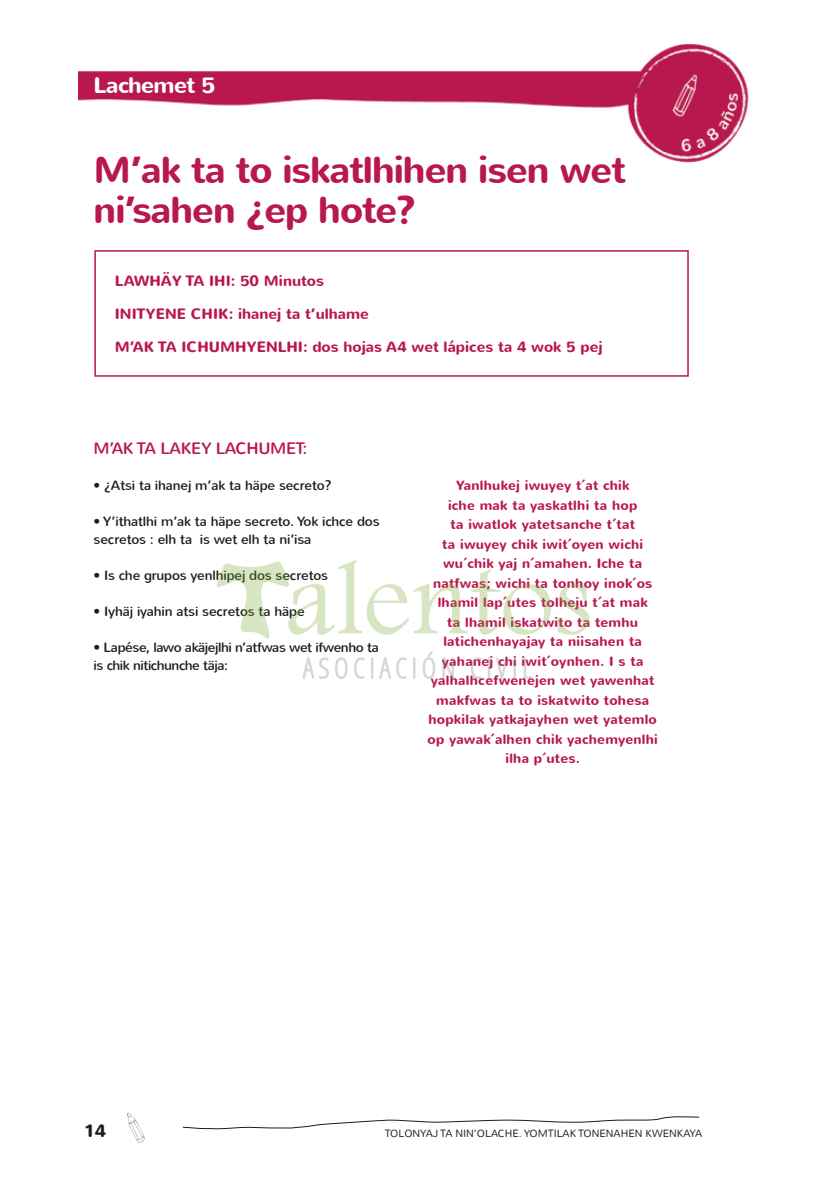
<style>
.page{position:relative;width:830px;height:1191px;background:#fff}
.page>*{position:absolute;margin:0;border:0;box-sizing:border-box;transform-origin:0 0}
.t1{font:700 37.5px/40.5px "Nunito";letter-spacing:-.025em;color:#b91750}
.t2{font:700 22.5px "Nunito";letter-spacing:-.025em;color:#fff}
.t3{font:700 18px "Nunito";color:#1d1d1b}
.t4{font:16.5px "Nunito";letter-spacing:-.025em;color:#b91750}
.t5{font:700 15px "Nunito";color:#b91750}
.t6{font:700 13.5px/19.5px "Nunito";letter-spacing:.02em;color:#b91750;text-align:center}
.t7{font:13.5px/18px "Nunito";letter-spacing:-.01em;color:#1d1d1b}
.t8{font:13.5px/18px "Nunito";letter-spacing:-.03em;color:#1d1d1b}
.t9{font:300 10.5px "Nunito";color:#1d1d1b}
</style>
<div class="page">
<img style="left:128px;top:1112px;width:9px;height:29px">
<img style="left:78px;top:43px;width:671px;height:120px">
<div style="left:94px;top:250px;width:594px;height:127px;border:2px solid #b91750"></div>
<svg style="left:137px;top:1112px;width:562px;height:31px"></svg>
<svg style="left:217px;top:560px;width:334px;height:79px"></svg>
<svg style="left:557px;top:584px;width:32px;height:51px"></svg>
<svg style="left:302px;top:656px;width:63px;height:23px"></svg>
<hr style="left:371px;top:657px;width:2px;height:21px;background:#78797c">
<svg style="left:379px;top:657px;width:28px;height:22px"></svg>
<hr style="left:413px;top:657px;width:2px;height:21px;background:#78797c">
<svg style="left:422px;top:651px;width:13px;height:28px"></svg>
<svg style="left:442px;top:657px;width:12px;height:22px"></svg>
<svg style="left:471px;top:657px;width:11px;height:22px"></svg>
<hr style="left:487px;top:657px;width:3px;height:21px;background:#78797c">
<svg style="left:496px;top:657px;width:12px;height:23px"></svg>
<hr style="left:513px;top:657px;width:2px;height:21px;background:#78797c">
<svg style="left:523px;top:657px;width:9px;height:22px"></svg>
<h2 class="t2" style="left:94px;top:70px;width:123px">Lachemet 5</h2>
<h1 class="t1" style="left:94px;top:150px;width:533px">M’ak ta to iskatlhihen isen wet ni’sahen ¿ep hote?</h1>
<p class="t5" style="left:115px;top:270px;width:210px">LAWHÄY TA IHI: 50 Minutos</p>
<p class="t5" style="left:115px;top:303px;width:255px">INITYENE CHIK: ihanej ta t’ulhame</p>
<p class="t5" style="left:115px;top:336px;width:489px">M’AK TA ICHUMHYENLHI: dos hojas A4 wet lápices ta 4 wok 5 pej</p>
<p class="t4" style="left:94px;top:438px;width:215px">M’AK TA LAKEY LACHUMET:</p>
<p class="t7" style="left:94px;top:477px;width:239px">• ¿Atsi ta ihanej m’ak ta häpe secreto?</p>
<p class="t7" style="left:94px;top:513px;width:287px">• Y’ithatlhi m’ak ta häpe secreto. Yok ichce dos secretos : elh ta is wet elh ta ni’isa</p>
<p class="t7" style="left:94px;top:567px;width:236px">• Is che grupos yenlhipej dos secretos</p>
<p class="t7" style="left:94px;top:603px;width:212px">• Iyhäj iyahin atsi secretos ta häpe</p>
<p class="t8" style="left:94px;top:639px;width:286px">• Lapése, lawo akäjejlhi n’atfwas wet ifwenho ta is chik nitichunche täja:</p>
<p class="t6" style="left:427px;top:476px;width:232px">Yanlhukej iwuyey t´at chik<br>iche mak ta yaskatlhi ta hop<br>ta iwatlok yatetsanche t´tat<br>ta iwuyey chik iwit´oyen wichi wu´chik yaj n´amahen. Iche ta natfwas; wichi ta tonhoy inok´os lhamil lap´utes tolheju t´at mak<br>ta lhamil iskatwito ta temhu latichenhayajay ta niisahen ta yahanej chi iwit´oynhen. I s ta yalhalhcefwenejen wet yawenhat makfwas ta to iskatwito tohesa hopkilak yatkajayhen wet yatemlo op yawak´alhen chik yachemyenlhi ilha p´utes.</p>
<h3 class="t3" style="left:84px;top:1118px;width:24px">14</h3>
<p class="t9" style="left:384px;top:1126px;width:319px">TOLONYAJ TA NIN’OLACHE. YOMTILAK TONENAHEN KWENKAYA</p>
</div>
